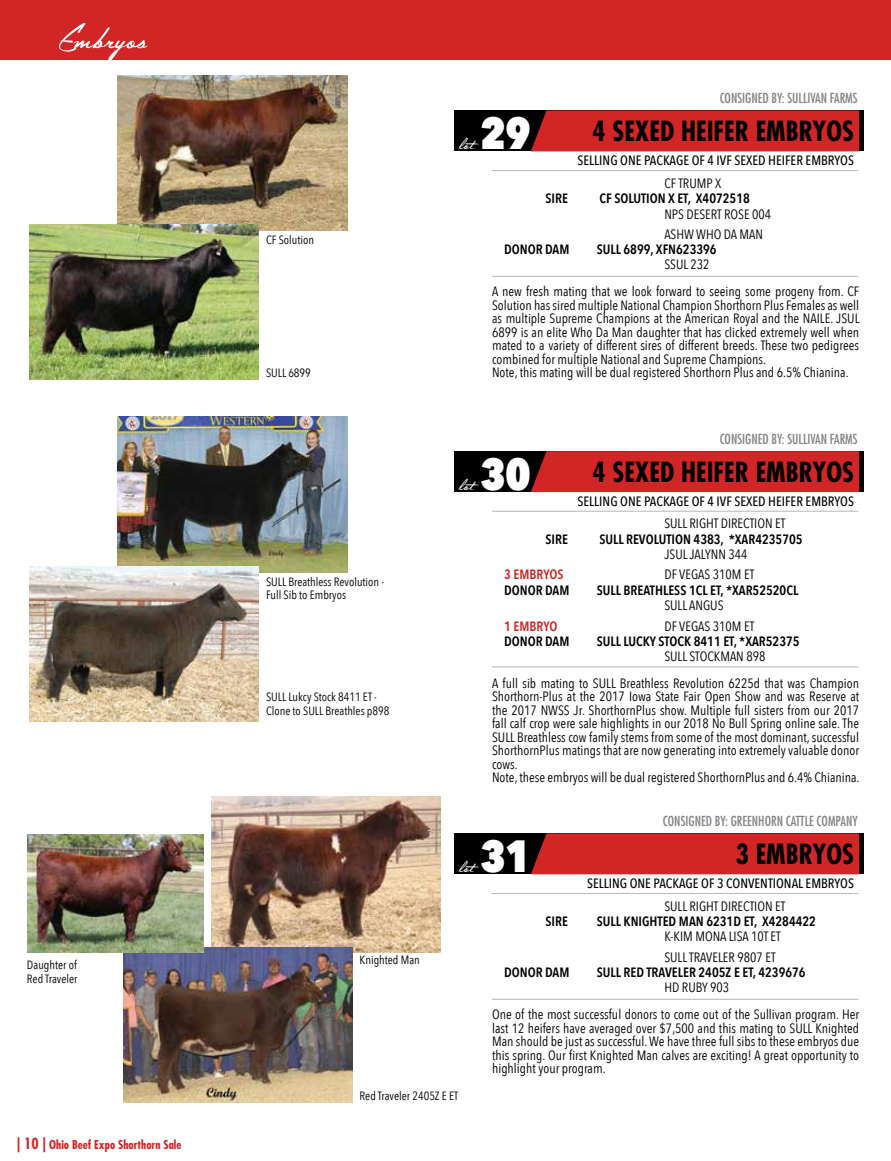
<style>
.page{position:relative;width:891px;height:1161px;background:#fff}
.page>*{position:absolute;margin:0;border:0;box-sizing:border-box;transform-origin:0 0}
.t1{font:60px "The Constellation of Heracles";letter-spacing:.01em;color:#fff}
.t2{font:30px "The Constellation of Heracles";color:#fff}
.t3{font:700 condensed 27px "Futura";color:#000}
.t4{font:13.5px/13.5px "Avenir Next Condensed";color:#000}
.t5{font:600 13.5px "Avenir Next Condensed";color:#000}
.t6{font:500 13.5px "Avenir Next Condensed";color:#000}
.t7{font:condensed 13.5px "Futura";color:#808285}
.t8{font:600 13.5px "Avenir Next Condensed";color:#d22526}
.t9{font:12px/13.5px "Avenir Next Condensed";color:#000}
.t10{font:700 condensed 12px "Futura";color:#d22526}
.s1{font-size:15px}
.s2{font-family:"Avenir Next Condensed";font-weight:800;font-size:45px}
</style>
<div class="page">
<div style="left:0;top:0;width:891px;height:60px;background:#d22526"></div>
<div style="left:455px;top:833px;width:409px;height:41px;background:#000"></div>
<div style="left:531px;top:833px;width:328px;height:41px;background:#d22526"></div>
<hr style="left:492px;top:999px;width:366px;height:1px;background:#bcbec0">
<hr style="left:492px;top:893px;width:366px;height:1px;background:#bcbec0">
<div style="left:455px;top:110px;width:409px;height:41px;background:#000"></div>
<div style="left:531px;top:110px;width:328px;height:41px;background:#d22526"></div>
<hr style="left:492px;top:276px;width:366px;height:1px;background:#bcbec0">
<hr style="left:492px;top:170px;width:366px;height:1px;background:#bcbec0">
<div style="left:455px;top:451px;width:409px;height:41px;background:#000"></div>
<div style="left:531px;top:451px;width:328px;height:41px;background:#d22526"></div>
<hr style="left:492px;top:666px;width:366px;height:1px;background:#bcbec0">
<hr style="left:492px;top:511px;width:366px;height:1px;background:#bcbec0">
<img style="left:211px;top:796px;width:230px;height:156px">
<img style="left:118px;top:75px;width:229px;height:156px">
<img style="left:118px;top:417px;width:229px;height:155px">
<img style="left:123px;top:947px;width:230px;height:156px">
<img style="left:30px;top:224px;width:229px;height:156px">
<img style="left:30px;top:566px;width:229px;height:156px">
<img style="left:27px;top:834px;width:176px;height:119px">
<h1 class="t1" style="left:58px;top:-8px;width:90px">Embryos</h1>
<p class="t9" style="left:27px;top:958px;width:52px">Daughter of<br>Red Traveler</p>
<p class="t10" style="left:17px;top:1137px;width:166px"><span class="s1">| 10 |</span> Ohio Beef Expo Shorthorn Sale</p>
<p class="t9" style="left:266px;top:233px;width:50px">CF Solution</p>
<p class="t9" style="left:266px;top:365px;width:46px">SULL 6899</p>
<p class="t9" style="left:266px;top:574px;width:120px">SULL Breathless Revolution -<br>Full Sib to Embryos</p>
<p class="t9" style="left:266px;top:690px;width:125px">SULL Lukcy Stock 8411 ET -<br>Clone to SULL Breathles p898</p>
<p class="t9" style="left:360px;top:953px;width:62px">Knighted Man</p>
<h2 class="t2" style="left:459px;top:121px;width:73px">lot <span class="s2">29</span></h2>
<p class="t7" style="left:720px;top:90px;width:139px">CONSIGNED BY: SULLIVAN FARMS</p>
<h3 class="t3" style="left:593px;top:115px;width:263px">4 SEXED HEIFER EMBRYOS</h3>
<p class="t6" style="left:578px;top:152px;width:278px">SELLING ONE PACKAGE OF 4 IVF SEXED HEIFER EMBRYOS</p>
<p class="t4" style="left:664px;top:176px;width:58px">CF TRUMP X</p>
<p class="t5" style="left:545px;top:187px;width:24px">SIRE</p>
<p class="t5" style="left:600px;top:187px;width:152px">CF SOLUTION X ET, X4072518</p>
<p class="t5" style="left:504px;top:237px;width:67px">DONOR DAM</p>
<p class="t5" style="left:597px;top:237px;width:121px">SULL 6899, XFN623396</p>
<p class="t4" style="left:664px;top:206px;width:108px">NPS DESERT ROSE 004</p>
<p class="t4" style="left:664px;top:227px;width:100px">ASHW WHO DA MAN</p>
<p class="t4" style="left:664px;top:257px;width:47px">SSUL 232</p>
<p class="t4" style="left:492px;top:284px;width:369px">A new fresh mating that we look forward to seeing some progeny from. CF Solution has sired multiple National Champion Shorthorn Plus Females as well as multiple Supreme Champions at the American Royal and the NAILE. JSUL 6899 is an elite Who Da Man daughter that has clicked extremely well when mated to a variety of different sires of different breeds. These two pedigrees combined for multiple National and Supreme Champions.<br>Note, this mating will be dual registered Shorthorn Plus and 6.5% Chianina.</p>
<h2 class="t2" style="left:459px;top:462px;width:73px">lot <span class="s2">30</span></h2>
<p class="t7" style="left:720px;top:431px;width:139px">CONSIGNED BY: SULLIVAN FARMS</p>
<h3 class="t3" style="left:593px;top:455px;width:263px">4 SEXED HEIFER EMBRYOS</h3>
<p class="t6" style="left:578px;top:493px;width:278px">SELLING ONE PACKAGE OF 4 IVF SEXED HEIFER EMBRYOS</p>
<p class="t4" style="left:664px;top:516px;width:123px">SULL RIGHT DIRECTION ET</p>
<p class="t5" style="left:545px;top:527px;width:24px">SIRE</p>
<p class="t5" style="left:600px;top:527px;width:205px">SULL REVOLUTION 4383, *XAR4235705</p>
<p class="t5" style="left:504px;top:578px;width:67px">DONOR DAM</p>
<p class="t4" style="left:664px;top:547px;width:85px">JSUL JALYNN 344</p>
<p class="t8" style="left:504px;top:562px;width:61px">3 EMBRYOS</p>
<p class="t4" style="left:664px;top:567px;width:91px">DF VEGAS 310M ET</p>
<p class="t5" style="left:597px;top:578px;width:203px">SULL BREATHLESS 1CL ET, *XAR52520CL</p>
<p class="t5" style="left:597px;top:629px;width:204px">SULL LUCKY STOCK 8411 ET, *XAR52375</p>
<p class="t4" style="left:664px;top:598px;width:61px">SULL ANGUS</p>
<p class="t4" style="left:664px;top:619px;width:91px">DF VEGAS 310M ET</p>
<p class="t8" style="left:504px;top:615px;width:55px">1 EMBRYO</p>
<p class="t5" style="left:504px;top:629px;width:67px">DONOR DAM</p>
<p class="t4" style="left:664px;top:649px;width:103px">SULL STOCKMAN 898</p>
<p class="t4" style="left:492px;top:676px;width:369px">A full sib mating to SULL Breathless Revolution 6225d that was Champion Shorthorn-Plus at the 2017 Iowa State Fair Open Show and was Reserve at the 2017 NWSS Jr. ShorthornPlus show. Multiple full sisters from our 2017 fall calf crop were sale highlights in our 2018 No Bull Spring online sale. The SULL Breathless cow family stems from some of the most dominant, successful ShorthornPlus matings that are now generating into extremely valuable donor cows.<br>Note, these embryos will be dual registered ShorthornPlus and 6.4% Chianina.</p>
<h2 class="t2" style="left:459px;top:844px;width:73px">lot <span class="s2">31</span></h2>
<p class="t7" style="left:663px;top:813px;width:196px">CONSIGNED BY: GREENHORN CATTLE COMPANY</p>
<h3 class="t3" style="left:736px;top:838px;width:120px">3 EMBRYOS</h3>
<p class="t6" style="left:587px;top:875px;width:268px">SELLING ONE PACKAGE OF 3 CONVENTIONAL EMBRYOS</p>
<p class="t4" style="left:664px;top:899px;width:123px">SULL RIGHT DIRECTION ET</p>
<p class="t5" style="left:545px;top:910px;width:24px">SIRE</p>
<p class="t5" style="left:597px;top:910px;width:221px">SULL KNIGHTED MAN 6231D ET, X4284422</p>
<p class="t5" style="left:504px;top:960px;width:67px">DONOR DAM</p>
<p class="t5" style="left:597px;top:960px;width:210px">SULL RED TRAVELER 2405Z E ET, 4239676</p>
<p class="t4" style="left:664px;top:929px;width:118px">K-KIM MONA LISA 10T ET</p>
<p class="t4" style="left:664px;top:950px;width:113px">SULL TRAVELER 9807 ET</p>
<p class="t4" style="left:664px;top:980px;width:66px">HD RUBY 903</p>
<p class="t4" style="left:492px;top:1007px;width:369px;text-align:justify">One of the most successful donors to come out of the Sullivan program. Her last 12 heifers have averaged over $7,500 and this mating to SULL Knighted Man should be just as successful. We have three full sibs to these embryos due this spring. Our first Knighted Man calves are exciting! A great opportunity to highlight your program.</p>
<p class="t9" style="left:360px;top:1088px;width:100px">Red Traveler 2405Z E ET</p>
</div>
